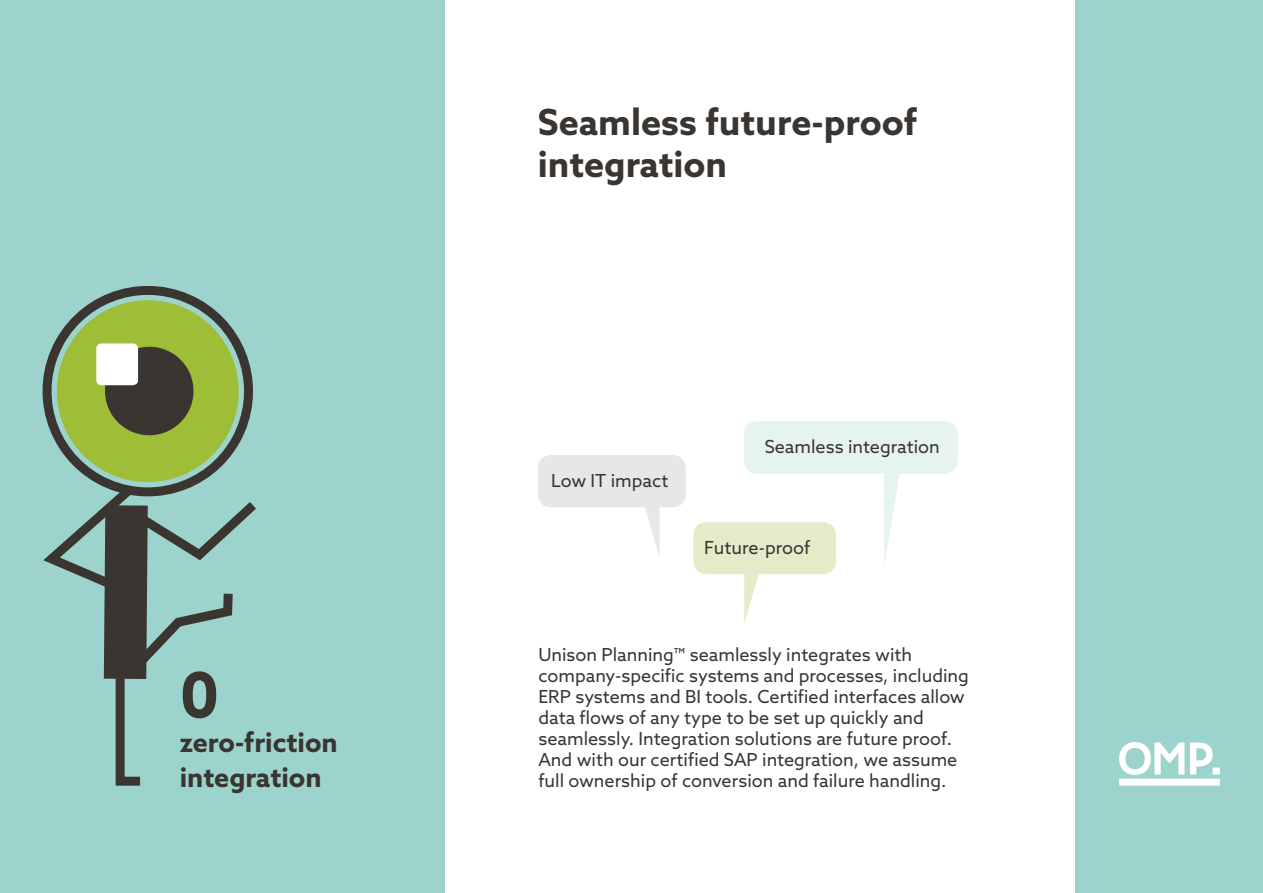
<style>
.page{position:relative;width:1263px;height:893px;background:#fff}
.page>*{position:absolute;margin:0;border:0;box-sizing:border-box;transform-origin:0 0}
.t1{font:700 63px "Azo Sans";color:#3a3531}
.t2{font:700 36px/42px "Azo Sans";color:#3a3531}
.t3{font:700 27px/34.5px "Azo Sans";color:#3a3531}
.t4{font:18px/21px "Azo Sans";color:#3a3531}
</style>
<div class="page">
<div style="left:0;top:0;width:444px;height:893px;background:#9dd3cd"></div>
<div style="left:1076px;top:0;width:187px;height:893px;background:#9dd3cd"></div>
<div style="left:1213px;top:767px;width:7px;height:8px;background:#fff"></div>
<div style="left:1119px;top:779px;width:101px;height:7px;background:#fff"></div>
<svg style="left:1119px;top:742px;width:65px;height:33px"></svg>
<svg style="left:1190px;top:742px;width:23px;height:33px"></svg>
<svg style="left:42px;top:287px;width:214px;height:499px"></svg>
<div style="left:538px;top:455px;width:148px;height:52px;background:#e8e7e7;border-radius:13px"></div>
<div style="left:693px;top:522px;width:143px;height:52px;background:#e3ebc9;border-radius:13px"></div>
<div style="left:744px;top:421px;width:214px;height:53px;background:#e5f3f1;border-radius:13px"></div>
<svg style="left:645px;top:507px;width:14px;height:47px"></svg>
<svg style="left:744px;top:574px;width:15px;height:49px"></svg>
<svg style="left:884px;top:474px;width:16px;height:90px"></svg>
<h1 class="t1" style="left:180px;top:653px;width:41px">0</h1>
<h3 class="t3" style="left:180px;top:725px;width:160px">zero-friction integration</h3>
<h2 class="t2" style="left:538px;top:100px;width:381px">Seamless future-proof integration</h2>
<p class="t4" style="left:551px;top:470px;width:118px">Low IT impact</p>
<p class="t4" style="left:765px;top:436px;width:177px">Seamless integration</p>
<p class="t4" style="left:704px;top:536px;width:108px">Future-proof</p>
<p class="t4" style="left:538px;top:643px;width:432px">Unison Planning™ seamlessly integrates with company-specific systems and processes, including ERP systems and BI tools. Certified interfaces allow data flows of any type to be set up quickly and seamlessly. Integration solutions are future proof.<br>And with our certified SAP integration, we assume full ownership of conversion and failure handling.</p>
</div>
